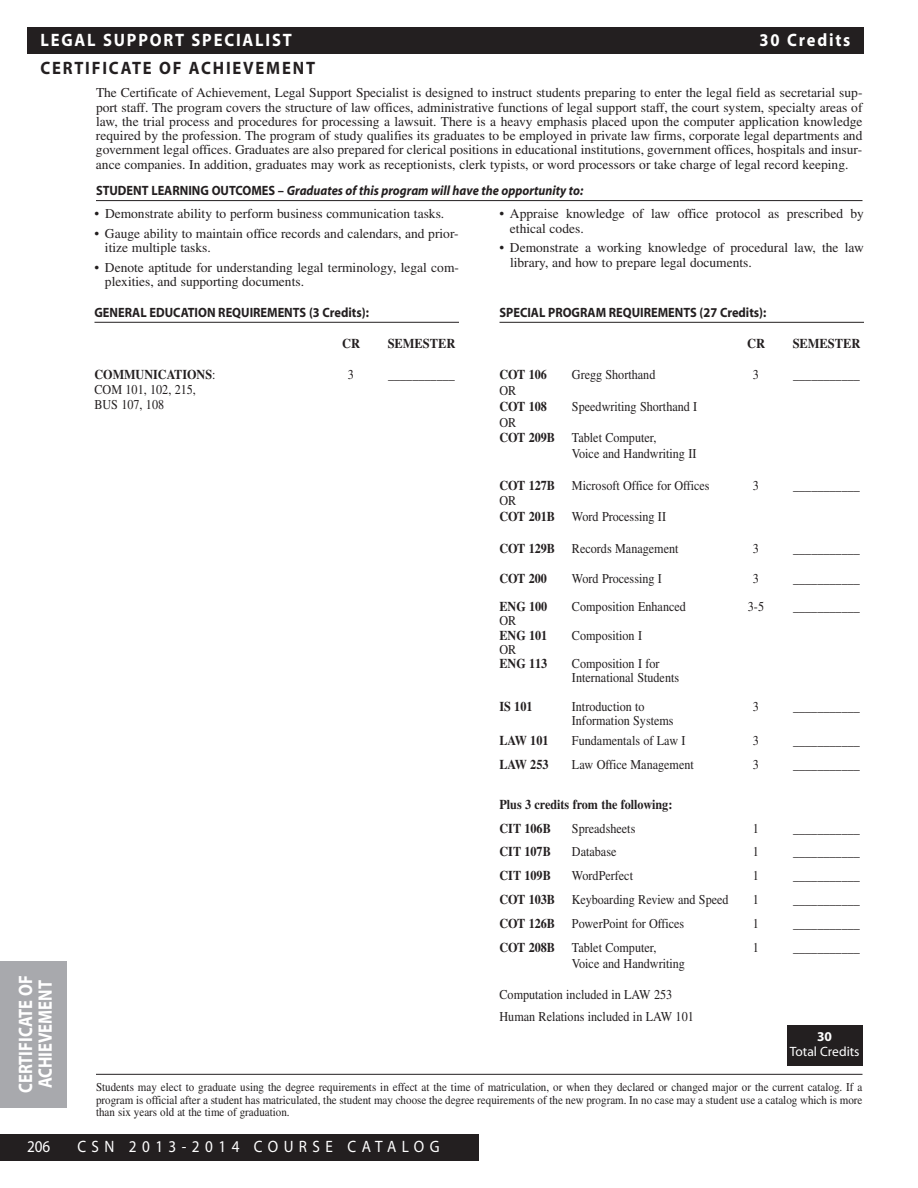
<style>
.page{position:relative;width:918px;height:1188px;background:#fff}
.page>*{position:absolute;margin:0;border:0;box-sizing:border-box;transform-origin:0 0}
.t1{font:700 19.5px/19.5px "Myriad";color:#fff;scale:.85 1}
.t2{font:700 18px "Myriad";letter-spacing:.11em;color:#fff;scale:.92 1}
.t3{font:700 18px "Myriad";letter-spacing:.11em;color:#231f20;scale:.92 1}
.t4{font:16.5px "Myriad";letter-spacing:.36em;color:#fff;scale:.92 1}
.t5{font:13.5px/14.2px "Times";color:#231f20}
.t6{font:13.5px/15.8px "Times";color:#231f20;scale:.9 1}
.t7{font:700 13.5px/23.9px "Times";color:#231f20;scale:.9 1}
.t8{font:700 13.5px "Myriad";color:#231f20;scale:.92 1}
.t9{font:italic 700 13.5px "Myriad";color:#231f20;scale:.92 1}
.t10{font:700 13.5px "Times";color:#231f20;scale:.92 1}
.t11{font:13.5px "Myriad";color:#fff}
.t12{font:700 13.5px "Myriad";color:#fff}
.t13{font:12px/12.8px "Times";color:#231f20;text-align:justify;scale:.92 1}
.s1{font-style:normal}
.s2{font-weight:400}
</style>
<div class="page">
<div style="left:27px;top:27px;width:837px;height:27px;background:#231f20"></div>
<div style="left:0;top:1134px;width:479px;height:27px;background:#231f20"></div>
<hr style="left:96px;top:1074px;width:766px;height:1px;background:#231f20">
<div style="left:0;top:961px;width:68px;height:147px;background:#a8a9ad"></div>
<hr style="left:500px;top:322px;width:364px;height:1px;background:#231f20">
<hr style="left:94px;top:322px;width:365px;height:1px;background:#231f20">
<hr style="left:96px;top:200px;width:766px;height:1px;background:#231f20">
<div style="left:787px;top:1025px;width:75px;height:41px;background:#231f20"></div>
<h2 class="t2" style="left:41px;top:33px;width:275px">LEGAL SUPPORT SPECIALIST</h2>
<h2 class="t2" style="left:760px;top:33px;width:100px">30 Credits</h2>
<h2 class="t3" style="left:41px;top:61px;width:300px">CERTIFICATE OF ACHIEVEMENT</h2>
<p class="t5" style="left:96px;top:87px;width:768px;text-align:justify">The Certificate of Achievement, Legal Support Specialist is designed to instruct students preparing to enter the legal field as secretarial sup&shy;port staff. The program covers the structure of law offices, administrative functions of legal support staff, the court system, specialty areas of law, the trial process and procedures for processing a lawsuit. There is a heavy emphasis placed upon the computer application knowledge required by the profession. The program of study qualifies its graduates to be employed in private law firms, corporate legal departments and government legal offices. Graduates are also prepared for clerical positions in educational institutions, government offices, hospitals and insur&shy;ance companies. In addition, graduates may work as receptionists, clerk typists, or word processors or take charge of legal record keeping.</p>
<p class="t9" style="left:96px;top:185px;width:531px"><span class="s1">STUDENT LEARNING OUTCOMES –</span> Graduates of this program will have the opportunity to:</p>
<p class="t5" style="left:94px;top:208px;width:351px">• Demonstrate ability to perform business communication tasks.</p>
<p class="t5" style="left:105px;top:228px;width:355px;text-indent:-10px">• Gauge ability to maintain office records and calendars, and prior&shy;itize multiple tasks.</p>
<p class="t5" style="left:105px;top:262px;width:356px;text-indent:-10px">• Denote aptitude for understanding legal terminology, legal com&shy;plexities, and supporting documents.</p>
<p class="t5" style="left:510px;top:208px;width:355px;text-indent:-11px">• Appraise knowledge of law office protocol as prescribed by ethical codes.</p>
<p class="t5" style="left:510px;top:242px;width:355px;text-indent:-11px">• Demonstrate a working knowledge of procedural law, the law library, and how to prepare legal documents.</p>
<h1 class="t1" style="left:18px;top:1093px;width:139px;rotate:-90deg">CERTIFICATE OF<br>ACHIEVEMENT</h1>
<p class="t8" style="left:95px;top:307px;width:300px">GENERAL EDUCATION REQUIREMENTS (3 Credits):</p>
<p class="t10" style="left:342px;top:339px;width:21px">CR</p>
<p class="t10" style="left:388px;top:339px;width:75px">SEMESTER</p>
<p class="t7" style="left:95px;top:363px;width:136px">COMMUNICATIONS<span class="s2">:</span></p>
<p class="t6" style="left:348px;top:368px;width:8px">3</p>
<p class="t6" style="left:388px;top:368px;width:76px">___________</p>
<p class="t6" style="left:95px;top:383px;width:114px;line-height:15px">COM 101, 102, 215,<br>BUS 107, 108</p>
<p class="t8" style="left:500px;top:307px;width:292px">SPECIAL PROGRAM REQUIREMENTS (27 Credits):</p>
<p class="t10" style="left:747px;top:339px;width:21px">CR</p>
<p class="t10" style="left:793px;top:339px;width:75px">SEMESTER</p>
<p class="t7" style="left:500px;top:364px;width:54px">COT 106</p>
<p class="t6" style="left:572px;top:368px;width:94px">Gregg Shorthand</p>
<p class="t6" style="left:753px;top:368px;width:8px">3</p>
<p class="t6" style="left:793px;top:368px;width:76px">___________</p>
<p class="t6" style="left:500px;top:384px;width:20px">OR</p>
<p class="t7" style="left:500px;top:396px;width:54px">COT 108</p>
<p class="t6" style="left:572px;top:400px;width:141px">Speedwriting Shorthand I</p>
<p class="t6" style="left:500px;top:416px;width:20px">OR</p>
<p class="t7" style="left:500px;top:427px;width:63px">COT 209B</p>
<p class="t6" style="left:572px;top:431px;width:140px">Tablet Computer,<br>Voice and Handwriting II</p>
<p class="t7" style="left:500px;top:475px;width:63px">COT 127B</p>
<p class="t6" style="left:572px;top:479px;width:154px">Microsoft Office for Offices</p>
<p class="t6" style="left:753px;top:479px;width:8px">3</p>
<p class="t6" style="left:793px;top:479px;width:76px">___________</p>
<p class="t6" style="left:500px;top:494px;width:20px">OR</p>
<p class="t7" style="left:500px;top:506px;width:63px">COT 201B</p>
<p class="t6" style="left:572px;top:510px;width:106px">Word Processing II</p>
<p class="t7" style="left:500px;top:538px;width:63px">COT 129B</p>
<p class="t6" style="left:572px;top:542px;width:120px">Records Management</p>
<p class="t6" style="left:753px;top:542px;width:8px">3</p>
<p class="t6" style="left:793px;top:542px;width:76px">___________</p>
<p class="t7" style="left:500px;top:568px;width:54px">COT 200</p>
<p class="t6" style="left:572px;top:572px;width:102px">Word Processing I</p>
<p class="t6" style="left:753px;top:572px;width:8px">3</p>
<p class="t6" style="left:793px;top:572px;width:76px">___________</p>
<p class="t7" style="left:500px;top:596px;width:55px">ENG 100</p>
<p class="t6" style="left:572px;top:600px;width:128px">Composition Enhanced</p>
<p class="t6" style="left:748px;top:600px;width:19px">3-5</p>
<p class="t6" style="left:793px;top:600px;width:76px">___________</p>
<p class="t6" style="left:500px;top:614px;width:20px">OR</p>
<p class="t7" style="left:500px;top:625px;width:55px">ENG 101</p>
<p class="t6" style="left:572px;top:629px;width:79px">Composition I</p>
<p class="t6" style="left:500px;top:643px;width:20px">OR</p>
<p class="t7" style="left:500px;top:653px;width:55px">ENG 113</p>
<p class="t6" style="left:572px;top:658px;width:121px;line-height:14.2px">Composition I for<br>International Students</p>
<p class="t7" style="left:500px;top:696px;width:38px">IS 101</p>
<p class="t6" style="left:572px;top:700px;width:82px">Introduction to</p>
<p class="t6" style="left:753px;top:700px;width:8px">3</p>
<p class="t6" style="left:793px;top:700px;width:76px">___________</p>
<p class="t6" style="left:572px;top:714px;width:115px">Information Systems</p>
<p class="t7" style="left:500px;top:730px;width:56px">LAW 101</p>
<p class="t6" style="left:572px;top:734px;width:128px">Fundamentals of Law I</p>
<p class="t6" style="left:753px;top:734px;width:8px">3</p>
<p class="t6" style="left:793px;top:734px;width:76px">___________</p>
<p class="t7" style="left:500px;top:754px;width:56px">LAW 253</p>
<p class="t6" style="left:572px;top:758px;width:137px">Law Office Management</p>
<p class="t6" style="left:753px;top:758px;width:8px">3</p>
<p class="t6" style="left:793px;top:758px;width:76px">___________</p>
<p class="t7" style="left:500px;top:794px;width:194px">Plus 3 credits from the following:<br>CIT 106B</p>
<p class="t6" style="left:572px;top:821px;width:72px">Spreadsheets</p>
<p class="t6" style="left:753px;top:821px;width:8px">1</p>
<p class="t6" style="left:793px;top:821px;width:76px">___________</p>
<p class="t7" style="left:500px;top:841px;width:58px">CIT 107B</p>
<p class="t6" style="left:572px;top:845px;width:51px">Database</p>
<p class="t6" style="left:753px;top:845px;width:8px">1</p>
<p class="t7" style="left:500px;top:865px;width:58px">CIT 109B</p>
<p class="t6" style="left:572px;top:869px;width:69px">WordPerfect</p>
<p class="t6" style="left:753px;top:869px;width:8px">1</p>
<p class="t7" style="left:500px;top:889px;width:63px">COT 103B</p>
<p class="t6" style="left:572px;top:893px;width:176px">Keyboarding Review and Speed</p>
<p class="t6" style="left:753px;top:893px;width:8px">1</p>
<p class="t7" style="left:500px;top:913px;width:63px">COT 126B</p>
<p class="t6" style="left:572px;top:917px;width:126px">PowerPoint for Offices</p>
<p class="t6" style="left:753px;top:917px;width:8px">1</p>
<p class="t7" style="left:500px;top:937px;width:63px">COT 208B</p>
<p class="t6" style="left:572px;top:941px;width:95px">Tablet Computer,</p>
<p class="t6" style="left:753px;top:941px;width:8px">1</p>
<p class="t6" style="left:572px;top:956px;width:127px">Voice and Handwriting</p>
<p class="t6" style="left:500px;top:985px;width:217px;line-height:22.4px">Computation included in LAW 253<br>Human Relations included in LAW 101</p>
<p class="t6" style="left:793px;top:845px;width:76px">___________</p>
<p class="t6" style="left:793px;top:869px;width:76px">___________</p>
<p class="t6" style="left:793px;top:893px;width:76px">___________</p>
<p class="t6" style="left:793px;top:917px;width:76px">___________</p>
<p class="t6" style="left:793px;top:941px;width:76px">___________</p>
<p class="t12" style="left:817px;top:1032px;width:16px">30</p>
<p class="t11" style="left:790px;top:1047px;width:71px">Total Credits</p>
<p class="t13" style="left:96px;top:1082px;width:835px">Students may elect to graduate using the degree requirements in effect at the time of matriculation, or when they declared or changed major or the current catalog. If a program is official after a student has matriculated, the student may choose the degree requirements of the new program. In no case may a student use a catalog which is more than six years old at the time of graduation.</p>
<p class="t4" style="left:27px;top:1141px;width:27px">206</p>
<p class="t4" style="left:77px;top:1141px;width:395px">CSN 2013-2014 COURSE CATALOG</p>
</div>
